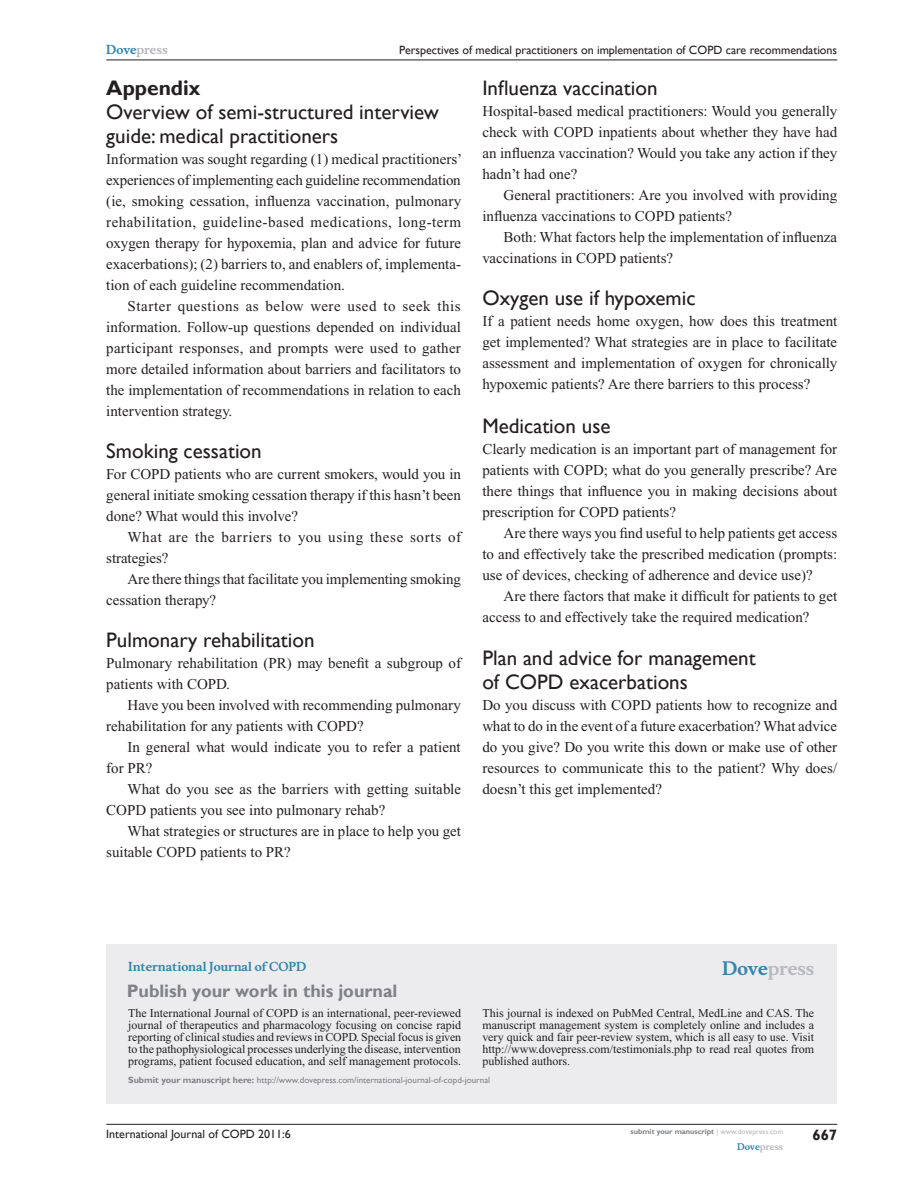
<style>
.page{position:relative;width:918px;height:1188px;background:#fff}
.page>*{position:absolute;margin:0;border:0;box-sizing:border-box;transform-origin:0 0}
.t1{font:21px/24px "Gill Sans";color:#231f20}
.t2{font:700 21px "Gill Sans";color:#231f20}
.t3{font:700 18px "Gill Sans";color:#808285}
.t4{font:700 18px "Musee";color:#b8b9bc}
.t5{font:15px/21px "Times New Roman";color:#231f20}
.t6{font:15px/21px "Times New Roman";letter-spacing:.04em;color:#231f20}
.t7{font:700 15px "Gill Sans";color:#231f20}
.t8{font:12px/12px "Times New Roman";color:#231f20;text-align:justify}
.t9{font:12px "Gill Sans";color:#231f20}
.t10{font:700 12px "Musee";color:#3485ae}
.t11{font:700 12px "Musee";color:#b8b9bc}
.t12{font:9px "Gill Sans";color:#808285}
.t13{font:700 9px "Musee";color:#b8b9bc}
.t14{font:700 7.5px "Gill Sans";color:#808285}
.s1{color:#3485ae}
.s2{font-weight:700}
.s3{font-weight:400;color:#b8b9bc}
</style>
<div class="page">
<div style="left:106px;top:944px;width:731px;height:159px;background:#ececee"></div>
<hr style="left:106px;top:1124px;width:731px;height:1px;background:#231f20">
<hr style="left:106px;top:60px;width:731px;height:1px;background:#231f20">
<p class="t11" style="left:106px;top:43px;width:63px"><span class="s1">Dove</span>press</p>
<p class="t9" style="left:399px;top:43px;width:439px">Perspectives of medical practitioners on implementation of COPD care recommendations</p>
<h1 class="t2" style="left:106px;top:76px;width:96px">Appendix</h1>
<h1 class="t1" style="left:106px;top:101px;width:334px">Overview of semi-structured interview guide: medical practitioners</h1>
<p class="t5" style="left:106px;top:149px;width:357px;text-align:justify">Information was sought regarding (1) medical practitioners’ experiences of implementing each guideline recommendation (ie, smoking cessation, influenza vaccination, pulmonary rehabilitation, guideline-based medications, long-term oxygen therapy for hypoxemia, plan and advice for future exacerbations); (2) barriers to, and enablers of, implementa&shy;tion of each guideline recommendation.</p>
<p class="t5" style="left:106px;top:296px;width:356px;text-align:justify;text-indent:21px">Starter questions as below were used to seek this information. Follow-up questions depended on individual participant responses, and prompts were used to gather more detailed information about barriers and facilitators to the implementation of recommendations in relation to each intervention strategy.</p>
<h1 class="t1" style="left:106px;top:440px;width:157px">Smoking cessation</h1>
<p class="t5" style="left:106px;top:464px;width:356px;text-align:justify">For COPD patients who are current smokers, would you in general initiate smoking cessation therapy if this hasn’t been done? What would this involve?</p>
<p class="t6" style="left:106px;top:527px;width:356px;text-indent:21px">What are the barriers to you using these sorts of strategies?</p>
<p class="t5" style="left:106px;top:569px;width:356px;text-indent:21px">Are there things that facilitate you implementing smoking cessation therapy?</p>
<h1 class="t1" style="left:106px;top:629px;width:210px">Pulmonary rehabilitation</h1>
<p class="t5" style="left:106px;top:653px;width:356px">Pulmonary rehabilitation (PR) may benefit a subgroup of patients with COPD.</p>
<p class="t5" style="left:106px;top:695px;width:356px;text-indent:21px">Have you been involved with recommending pulmonary rehabilitation for any patients with COPD?</p>
<p class="t5" style="left:106px;top:737px;width:356px;text-indent:21px">In general what would indicate you to refer a patient for PR?</p>
<p class="t5" style="left:106px;top:779px;width:356px;text-indent:21px">What do you see as the barriers with getting suitable<br>COPD patients you see into pulmonary rehab?</p>
<p class="t5" style="left:106px;top:821px;width:356px;text-indent:21px">What strategies or structures are in place to help you get suitable COPD patients to PR?</p>
<h1 class="t1" style="left:482px;top:77px;width:177px">Influenza vaccination</h1>
<p class="t5" style="left:482px;top:101px;width:356px;text-align:justify">Hospital-based medical practitioners: Would you generally check with COPD inpatients about whether they have had an influenza vaccination? Would you take any action if they hadn’t had one?</p>
<p class="t5" style="left:482px;top:185px;width:356px;text-indent:21px">General practitioners: Are you involved with providing influenza vaccinations to COPD patients?</p>
<p class="t5" style="left:482px;top:227px;width:356px;text-indent:21px">Both: What factors help the implementation of influenza vaccinations in COPD patients?</p>
<h1 class="t1" style="left:482px;top:287px;width:215px">Oxygen use if hypoxemic</h1>
<p class="t5" style="left:482px;top:311px;width:357px;text-align:justify">If a patient needs home oxygen, how does this treatment get implemented? What strategies are in place to facilitate assessment and implementation of oxygen for chronically hypoxemic patients? Are there barriers to this process?</p>
<h1 class="t1" style="left:482px;top:414px;width:130px">Medication use</h1>
<p class="t5" style="left:482px;top:438px;width:356px;text-align:justify">Clearly medication is an important part of management for patients with COPD; what do you generally prescribe? Are there things that influence you in making decisions about prescription for COPD patients?</p>
<p class="t5" style="left:482px;top:522px;width:356px;text-align:justify;text-indent:21px">Are there ways you find useful to help patients get access to and effectively take the prescribed medication (prompts: use of devices, checking of adherence and device use)?</p>
<p class="t5" style="left:482px;top:585px;width:356px;text-indent:21px">Are there factors that make it difficult for patients to get access to and effectively take the required medication?</p>
<h1 class="t1" style="left:482px;top:647px;width:275px">Plan and advice for management of COPD exacerbations</h1>
<p class="t5" style="left:482px;top:695px;width:356px;text-align:justify">Do you discuss with COPD patients how to recognize and what to do in the event of a future exacerbation? What advice do you give? Do you write this down or make use of other resources to communicate this to the patient? Why does/ doesn’t this get implemented?</p>
<p class="t10" style="left:128px;top:959px;width:180px">International Journal of COPD</p>
<p class="t3" style="left:127px;top:980px;width:272px">Publish your work in this journal</p>
<p class="t4" style="left:722px;top:958px;width:94px"><span class="s1">Dove</span>press</p>
<p class="t8" style="left:128px;top:1007px;width:334px">The International Journal of COPD is an international, peer-reviewed journal of therapeutics and pharmacology focusing on concise rapid reporting of clinical studies and reviews in COPD. Special focus is given to the pathophysiological processes underlying the disease, intervention programs, patient focused education, and self management protocols.</p>
<p class="t8" style="left:482px;top:1007px;width:333px">This journal is indexed on PubMed Central, MedLine and CAS. The manuscript management system is completely online and includes a very quick and fair peer-review system, which is all easy to use. Visit http://www.dovepress.com/testimonials.php to read real quotes from published authors.</p>
<p class="t12" style="left:128px;top:1075px;width:363px"><span class="s2">Submit your manuscript here:</span> http://www.dovepress.com/international-journal-of-copd-journal</p>
<p class="t9" style="left:106px;top:1127px;width:186px">International Journal of COPD 2011:6</p>
<p class="t14" style="left:631px;top:1127px;width:154px">submit your manuscript <span class="s3">| www.dovepress.com</span></p>
<p class="t13" style="left:737px;top:1141px;width:48px"><span class="s1">Dove</span>press</p>
<p class="t7" style="left:812px;top:1126px;width:26px">667</p>
</div>
